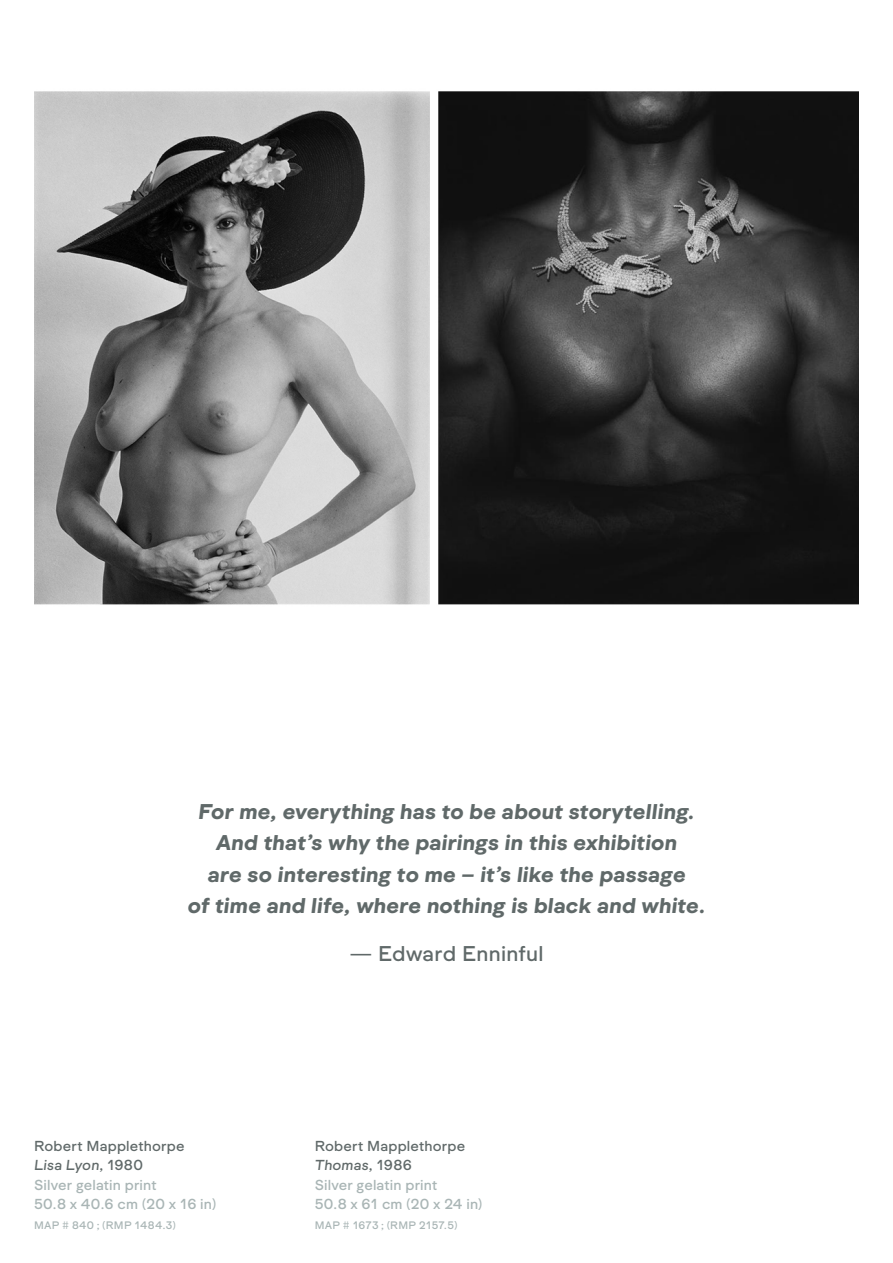
<style>
.page{position:relative;width:893px;height:1263px;background:#fff}
.page>*{position:absolute;margin:0;border:0;box-sizing:border-box;transform-origin:0 0}
.t1{font:22.2px/31.5px "Formale Grotesque B2 It";letter-spacing:.015em;color:#606969;text-align:center}
.t2{font:22.2px "Formale Grotesque N3";letter-spacing:.01em;color:#606969}
.t3{font:15px/19.5px "Formale Grotesque N3";letter-spacing:.01em;color:#a9b5b5}
.t4{font:15px "Formale Grotesque N3";letter-spacing:.01em;color:#606969}
.t5{font:15px "Formale Grotesque N3 It";letter-spacing:.01em;color:#606969}
.t6{font:11.25px "Formale Grotesque N3";letter-spacing:.025em;color:#a9b5b5}
.s1{font-family:"Formale Grotesque N3"}
</style>
<div class="page">
<img style="left:34px;top:91px;width:825px;height:514px">
<p class="t1" style="left:188px;top:795px;width:519px">For me, everything has to be about storytelling.<br>And that’s why the pairings in this exhibition<br>are so interesting to me – it’s like the passage<br>of time and life, where nothing is black and white.</p>
<p class="t2" style="left:350px;top:940px;width:195px">— Edward Enninful</p>
<p class="t4" style="left:34px;top:1137px;width:152px">Robert Mapplethorpe</p>
<p class="t5" style="left:34px;top:1157px;width:110px">Lisa Lyon<span class="s1">, 1980</span></p>
<p class="t3" style="left:34px;top:1175px;width:184px">Silver gelatin print<br>50.8 x 40.6 cm (20 x 16 in)</p>
<p class="t6" style="left:34px;top:1219px;width:144px">MAP # 840 ; (RMP 1484.3)</p>
<p class="t4" style="left:315px;top:1137px;width:152px">Robert Mapplethorpe</p>
<p class="t5" style="left:315px;top:1157px;width:99px">Thomas<span class="s1">, 1986</span></p>
<p class="t3" style="left:315px;top:1175px;width:169px">Silver gelatin print<br>50.8 x 61 cm (20 x 24 in)</p>
<p class="t6" style="left:315px;top:1219px;width:144px">MAP # 1673 ; (RMP 2157.5)</p>
</div>
